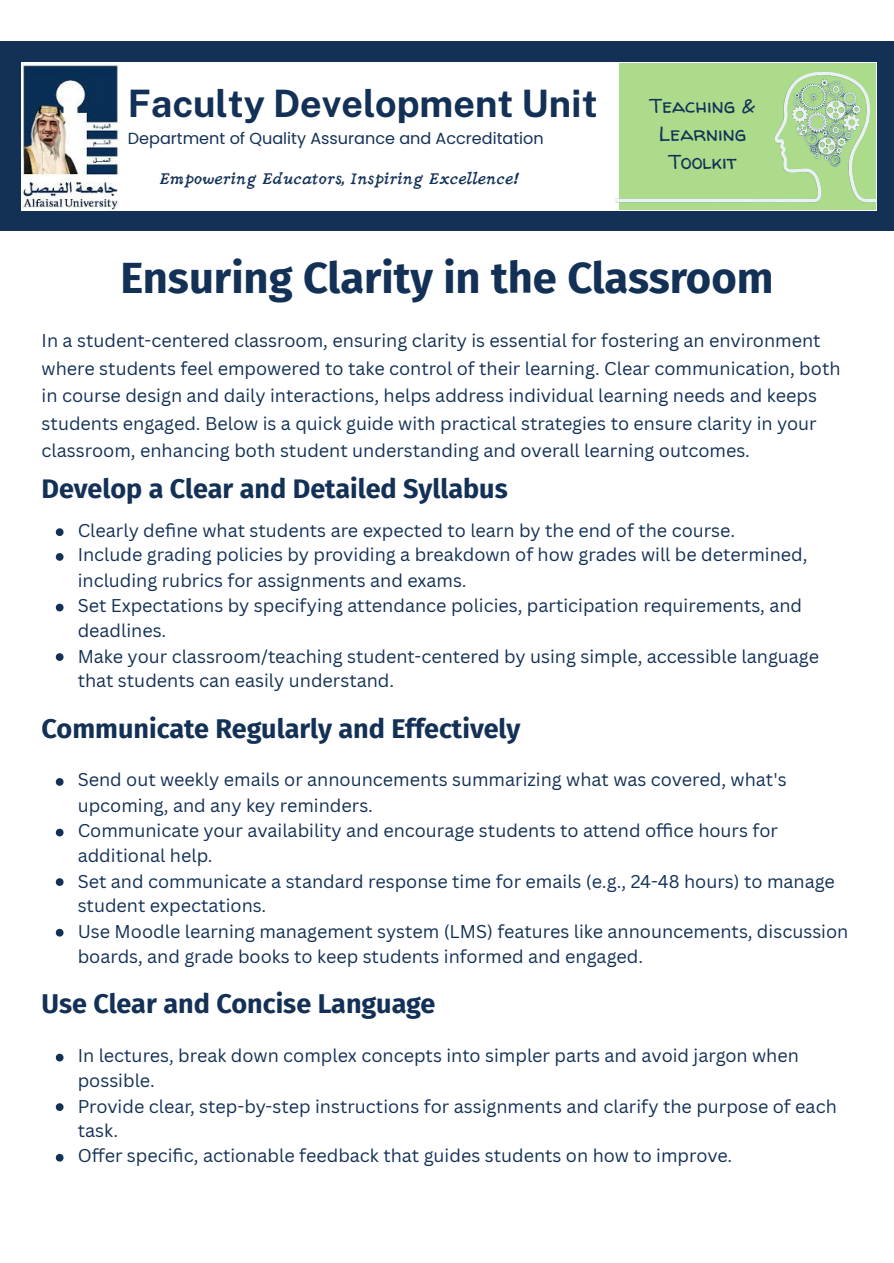
<style>
.page{position:relative;width:894px;height:1263px;background:#fff}
.page>*{position:absolute;margin:0;border:0;box-sizing:border-box;transform-origin:0 0}
.t1{font:700 43.5px "Fira Sans";color:#133156}
.t2{font:700 37.8px "Public Sans";color:#133156}
.t3{font:700 27px "Fira Sans";color:#133156}
.t4{font:20.25px/28.2px "Walter Turncoat";color:#133156;text-align:center}
.t5{font:18px/24.8px "Canva Sans";color:#133156}
.t6{font:17.4px "NF Nadira Pro Regular";color:#133156}
.t7{font:16.05px "Poppins";color:#133156}
</style>
<div class="page">
<div style="left:0;top:42px;width:893px;height:20px;background:#133156"></div>
<img style="left:22px;top:63px;width:98px;height:148px">
<div style="left:0;top:211px;width:893px;height:20px;background:#133156"></div>
<img style="left:615px;top:63px;width:261px;height:147px">
<div style="left:876px;top:42px;width:17px;height:189px;background:#133156"></div>
<div style="left:0;top:42px;width:20px;height:189px;background:#133156"></div>
<svg style="left:56px;top:528px;width:7px;height:8px"></svg>
<svg style="left:56px;top:553px;width:7px;height:8px"></svg>
<svg style="left:56px;top:604px;width:7px;height:7px"></svg>
<svg style="left:56px;top:653px;width:7px;height:8px"></svg>
<svg style="left:56px;top:778px;width:7px;height:8px"></svg>
<svg style="left:56px;top:829px;width:7px;height:7px"></svg>
<svg style="left:56px;top:878px;width:7px;height:8px"></svg>
<svg style="left:56px;top:929px;width:7px;height:7px"></svg>
<svg style="left:56px;top:1054px;width:7px;height:7px"></svg>
<svg style="left:56px;top:1103px;width:7px;height:8px"></svg>
<svg style="left:56px;top:1154px;width:7px;height:7px"></svg>
<p class="t2" style="left:128px;top:81px;width:471px">Faculty Development Unit</p>
<p class="t7" style="left:128px;top:127px;width:417px">Department of Quality Assurance and Accreditation</p>
<p class="t6" style="left:159px;top:168px;width:362px">Empowering Educators, Inspiring Excellence!</p>
<p class="t4" style="left:649px;top:91px;width:107px">Teaching &amp;<br>Learning<br>Toolkit</p>
<h1 class="t1" style="left:120px;top:252px;width:654px">Ensuring Clarity in the Classroom</h1>
<p class="t5" style="left:42px;top:326px;width:800px;line-height:27.6px">In a student-centered classroom, ensuring clarity is essential for fostering an environment where students feel empowered to take control of their learning. Clear communication, both in course design and daily interactions, helps address individual learning needs and keeps students engaged. Below is a quick guide with practical strategies to ensure clarity in your classroom, enhancing both student understanding and overall learning outcomes.</p>
<h2 class="t3" style="left:42px;top:473px;width:467px">Develop a Clear and Detailed Syllabus</h2>
<p class="t5" style="left:78px;top:517px;width:658px">Clearly defi ne what students are expected to learn by the end of the course.</p>
<p class="t5" style="left:78px;top:541px;width:731px;line-height:25.8px">Include grading policies by providing a breakdown of how grades will be determined, including rubrics for assignments and exams.</p>
<p class="t5" style="left:78px;top:593px;width:725px">Set Expectations by specifying attendance policies, participation requirements, and deadlines.</p>
<p class="t5" style="left:78px;top:643px;width:742px">Make your classroom/teaching student-centered by using simple, accessible language that students can easily understand.</p>
<h2 class="t3" style="left:42px;top:713px;width:480px">Communicate Regularly and Effectively</h2>
<p class="t5" style="left:78px;top:766px;width:710px;line-height:25.8px">Send out weekly emails or announcements summarizing what was covered, what's upcoming, and any key reminders.</p>
<p class="t5" style="left:78px;top:818px;width:701px">Communicate your availability and encourage students to attend offi ce hours for additional help.</p>
<p class="t5" style="left:78px;top:868px;width:758px">Set and communicate a standard response time for emails (e.g., 24-48 hours) to manage student expectations.</p>
<p class="t5" style="left:78px;top:919px;width:772px">Use Moodle learning management system (LMS) features like announcements, discussion boards, and grade books to keep students informed and engaged.</p>
<h2 class="t3" style="left:42px;top:987px;width:395px">Use Clear and Concise Language</h2>
<p class="t5" style="left:78px;top:1043px;width:722px">In lectures, break down complex concepts into simpler parts and avoid jargon when possible.</p>
<p class="t5" style="left:78px;top:1093px;width:760px">Provide clear, step-by-step instructions for assignments and clarify the purpose of each task.</p>
<p class="t5" style="left:78px;top:1143px;width:656px">Offer specifi c, actionable feedback that guides students on how to improve.</p>
</div>
